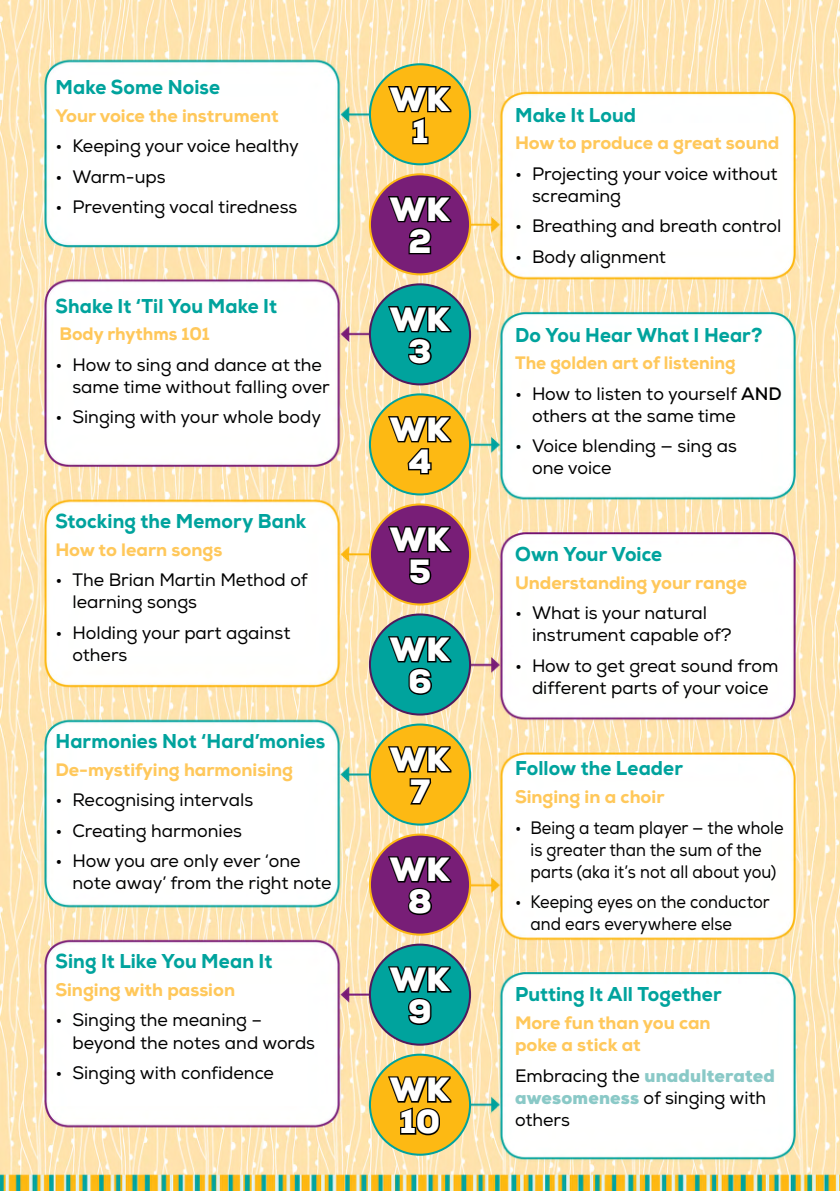
<style>
.page{position:relative;width:840px;height:1191px;background:#fff}
.page>*{position:absolute;margin:0;border:0;box-sizing:border-box;transform-origin:0 0}
.t1{font:900 33.6px/32px "Nexa";color:#fff;text-align:center}
.t2{font:800 20px "Nexa";letter-spacing:.005em;color:#00a39d;scale:.95 1}
.t3{font:18px/22px "Nexa";color:#000}
.t4{font:800 18px/22px "Nexa";color:#ffc85b}
.t5{font:18px/22px "Nexa";color:#000;text-align:center;scale:.9 1}
.t6{font:800 18px "Nexa";color:#ffc85b;scale:.96 1}
.s1{font-weight:700}
.s2{font-weight:900;color:#8ac9c7}
</style>
<div class="page">
<img style="left:0;top:0;width:839px;height:1190px">
<div style="left:370px;top:64px;width:100px;height:100px;background:#fdb913;border-radius:50%"></div>
<div style="left:369px;top:63px;width:102px;height:102px;border:2px solid #00a39d;border-radius:50%"></div>
<div style="left:370px;top:174px;width:100px;height:100px;background:#781e77;border-radius:50%"></div>
<div style="left:369px;top:173px;width:102px;height:102px;border:2px solid #fdb913;border-radius:50%"></div>
<div style="left:370px;top:284px;width:100px;height:100px;background:#00a39d;border-radius:50%"></div>
<div style="left:369px;top:283px;width:102px;height:102px;border:2px solid #511a5d;border-radius:50%"></div>
<div style="left:370px;top:394px;width:100px;height:100px;background:#fdb913;border-radius:50%"></div>
<div style="left:369px;top:393px;width:102px;height:102px;border:2px solid #00a39d;border-radius:50%"></div>
<div style="left:370px;top:504px;width:100px;height:100px;background:#781e77;border-radius:50%"></div>
<div style="left:369px;top:503px;width:102px;height:102px;border:2px solid #fdb913;border-radius:50%"></div>
<div style="left:370px;top:614px;width:100px;height:100px;background:#00a39d;border-radius:50%"></div>
<div style="left:369px;top:613px;width:102px;height:102px;border:2px solid #511a5d;border-radius:50%"></div>
<div style="left:370px;top:724px;width:100px;height:100px;background:#fdb913;border-radius:50%"></div>
<div style="left:369px;top:723px;width:102px;height:102px;border:2px solid #00a39d;border-radius:50%"></div>
<div style="left:370px;top:834px;width:100px;height:100px;background:#781e77;border-radius:50%"></div>
<div style="left:369px;top:833px;width:102px;height:102px;border:2px solid #fdb913;border-radius:50%"></div>
<div style="left:370px;top:944px;width:100px;height:100px;background:#00a39d;border-radius:50%"></div>
<div style="left:369px;top:943px;width:102px;height:102px;border:2px solid #511a5d;border-radius:50%"></div>
<div style="left:370px;top:1054px;width:100px;height:100px;background:#fdb913;border-radius:50%"></div>
<div style="left:369px;top:1053px;width:102px;height:102px;border:2px solid #00a39d;border-radius:50%"></div>
<svg style="left:388px;top:86px;width:64px;height:59px"></svg>
<svg style="left:388px;top:196px;width:64px;height:59px"></svg>
<svg style="left:388px;top:306px;width:64px;height:59px"></svg>
<svg style="left:388px;top:416px;width:64px;height:59px"></svg>
<svg style="left:388px;top:526px;width:64px;height:59px"></svg>
<svg style="left:388px;top:636px;width:64px;height:59px"></svg>
<svg style="left:388px;top:746px;width:64px;height:59px"></svg>
<svg style="left:388px;top:856px;width:64px;height:59px"></svg>
<svg style="left:388px;top:966px;width:64px;height:59px"></svg>
<svg style="left:388px;top:1076px;width:64px;height:60px"></svg>
<p class="t2" style="left:55px;top:74px;width:175px">Make Some Noise</p>
<p class="t4" style="left:55px;top:105px;width:225px">Your voice the instrument</p>
<p class="t3" style="left:55px;top:135px;width:245px">• Keeping your voice healthy</p>
<p class="t3" style="left:55px;top:166px;width:112px">• Warm-ups</p>
<p class="t3" style="left:55px;top:196px;width:243px">• Preventing vocal tiredness</p>
<p class="t2" style="left:55px;top:293px;width:235px">Shake It ‘Til You Make It</p>
<p class="t6" style="left:59px;top:322px;width:158px">Body rhythms 101</p>
<p class="t3" style="left:72px;top:354px;width:258px;text-indent:-17px">• How to sing and dance at the same time without falling over</p>
<p class="t3" style="left:55px;top:406px;width:267px">• Singing with your whole body</p>
<p class="t2" style="left:55px;top:508px;width:265px">Stocking the Memory Bank</p>
<p class="t4" style="left:55px;top:538px;width:168px">How to learn songs</p>
<p class="t3" style="left:72px;top:569px;width:236px;text-indent:-17px">• The Brian Martin Method of learning songs</p>
<p class="t3" style="left:72px;top:622px;width:219px;text-indent:-17px">• Holding your part against others</p>
<p class="t2" style="left:55px;top:728px;width:285px">Harmonies Not ‘Hard’monies</p>
<p class="t4" style="left:55px;top:758px;width:239px">De-mystifying harmonising</p>
<p class="t3" style="left:55px;top:789px;width:199px">• Recognising intervals</p>
<p class="t3" style="left:55px;top:820px;width:188px">• Creating harmonies</p>
<p class="t3" style="left:72px;top:850px;width:260px;text-indent:-17px">• How you are only ever ‘one note away’ from the right note</p>
<p class="t2" style="left:55px;top:948px;width:230px">Sing It Like You Mean It</p>
<p class="t4" style="left:55px;top:978px;width:181px">Singing with passion</p>
<p class="t3" style="left:72px;top:1009px;width:244px;text-indent:-17px">• Singing the meaning – beyond the notes and words</p>
<p class="t3" style="left:55px;top:1062px;width:220px">• Singing with confidence</p>
<h1 class="t1" style="left:390px;top:83px;width:61px">WK<br>1</h1>
<h1 class="t1" style="left:390px;top:193px;width:61px">WK<br>2</h1>
<h1 class="t1" style="left:390px;top:303px;width:61px">WK<br>3</h1>
<h1 class="t1" style="left:390px;top:413px;width:61px">WK<br>4</h1>
<h1 class="t1" style="left:390px;top:523px;width:61px">WK<br>5</h1>
<h1 class="t1" style="left:390px;top:633px;width:61px">WK<br>6</h1>
<h1 class="t1" style="left:390px;top:743px;width:61px">WK<br>7</h1>
<h1 class="t1" style="left:390px;top:853px;width:61px">WK<br>8</h1>
<h1 class="t1" style="left:390px;top:963px;width:61px">WK<br>9</h1>
<h1 class="t1" style="left:390px;top:1073px;width:61px;text-align:left">WK<br>10</h1>
<p class="t2" style="left:514px;top:102px;width:129px">Make It Loud</p>
<p class="t4" style="left:514px;top:132px;width:266px">How to produce a great sound</p>
<p class="t3" style="left:531px;top:163px;width:247px;text-indent:-17px">• Projecting your voice without screaming</p>
<p class="t3" style="left:514px;top:216px;width:268px">• Breathing and breath control</p>
<p class="t3" style="left:514px;top:246px;width:152px">• Body alignment</p>
<p class="t2" style="left:514px;top:322px;width:262px">Do You Hear What I Hear?</p>
<p class="t6" style="left:514px;top:351px;width:231px">The golden art of listening</p>
<p class="t3" style="left:531px;top:383px;width:251px;text-indent:-17px">• How to listen to yourself <span class="s1">AND </span>others at the same time</p>
<p class="t3" style="left:531px;top:435px;width:206px;text-indent:-17px">• Voice blending — sing as one voice</p>
<p class="t2" style="left:514px;top:541px;width:156px">Own Your Voice</p>
<p class="t4" style="left:514px;top:572px;width:233px">Understanding your range</p>
<p class="t3" style="left:531px;top:602px;width:201px;text-indent:-17px">• What is your natural instrument capable of?</p>
<p class="t3" style="left:514px;top:655px;width:265px;text-align:center">• How to get great sound from different parts of your voice</p>
<p class="t2" style="left:514px;top:755px;width:178px">Follow the Leader</p>
<p class="t4" style="left:514px;top:786px;width:151px">Singing in a choir</p>
<p class="t5" style="left:514px;top:816px;width:300px">• Being a team player — the whole is greater than the sum of the parts (aka it’s not all about you)</p>
<p class="t5" style="left:530px;top:891px;width:267px;text-align:left;text-indent:-16px">• Keeping eyes on the conductor and ears everywhere else</p>
<p class="t2" style="left:514px;top:981px;width:219px">Putting It All Together</p>
<p class="t4" style="left:514px;top:1012px;width:197px">More fun than you can poke a stick at</p>
<p class="t3" style="left:514px;top:1064px;width:261px">Embracing the <span class="s2">unadulterated awesomeness</span> of singing with others</p>
</div>
